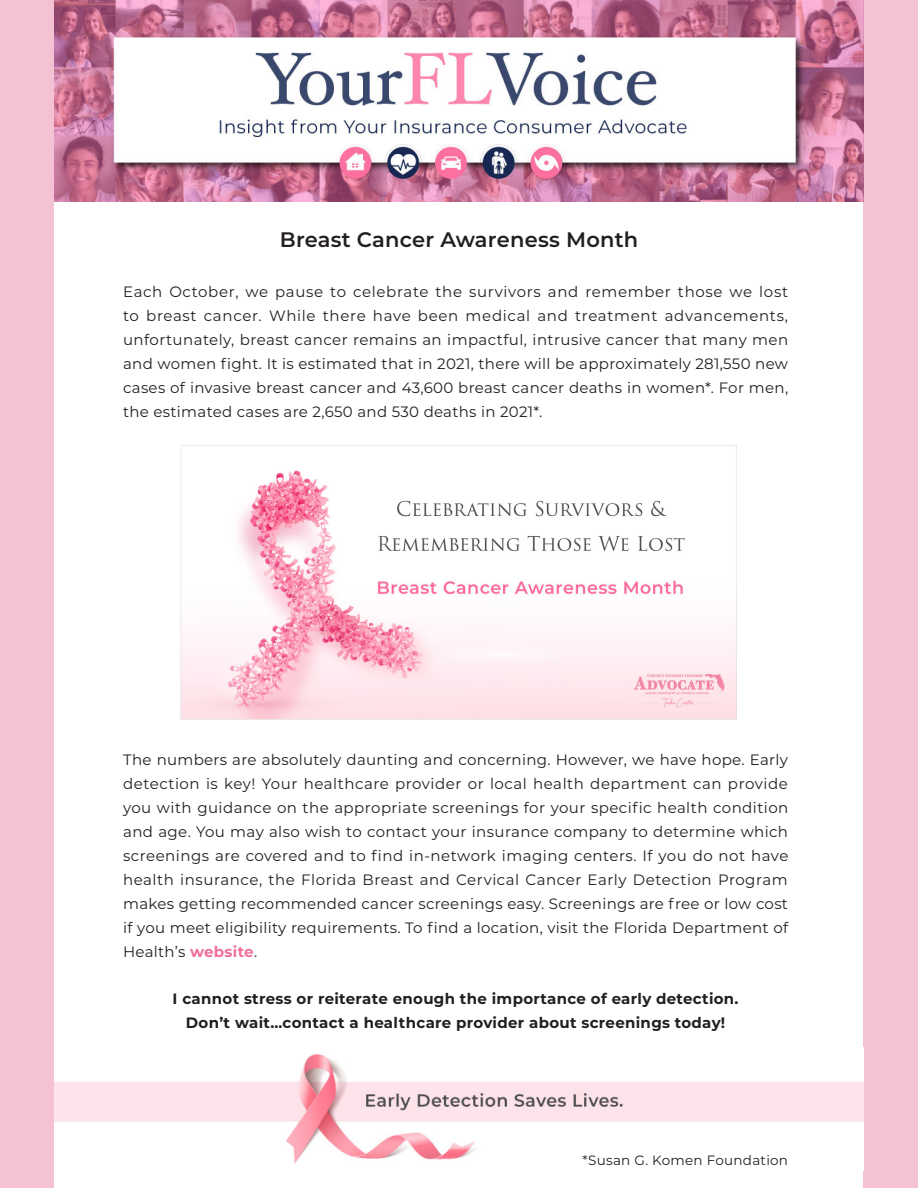
<style>
.page{position:relative;width:918px;height:1188px;background:#f5c2d4}
.page>*{position:absolute;margin:0;border:0;box-sizing:border-box;transform-origin:0 0}
.t1{font:600 21px "Montserrat";letter-spacing:.01em;color:#231f20}
.t2{font:15px/24px "Montserrat";letter-spacing:.02em;color:#231f20;text-align:justify}
.t3{font:700 15px "Montserrat";letter-spacing:.02em;color:#231f20}
.t4{font:13.5px "Montserrat";letter-spacing:.02em;color:#231f20}
.s1{font-weight:700;color:#f16f9e}
</style>
<div class="page">
<div style="left:55px;top:1px;width:808px;height:1187px;background:#fff"></div>
<img style="left:55px;top:0;width:808px;height:201px">
<img style="left:180px;top:445px;width:557px;height:275px">
<img style="left:55px;top:1047px;width:809px;height:124px">
<p class="t1" style="left:280px;top:225px;width:360px">Breast Cancer Awareness Month</p>
<p class="t2" style="left:123px;top:279px;width:667px">Each October, we pause to celebrate the survivors and remember those we lost to breast cancer. While there have been medical and treatment advancements, unfortunately, breast cancer remains an impactful, intrusive cancer that many men and women fight. It is estimated that in 2021, there will be approximately 281,550 new cases of invasive breast cancer and 43,600 breast cancer deaths in women*. For men, the estimated cases are 2,650 and 530 deaths in 2021*.</p>
<p class="t2" style="left:123px;top:747px;width:667px">The numbers are absolutely daunting and concerning. However, we have hope. Early detection is key! Your healthcare provider or local health department can provide you with guidance on the appropriate screenings for your specific health condition and age. You may also wish to contact your insurance company to determine which screenings are covered and to find in-network imaging centers. If you do not have health insurance, the Florida Breast and Cervical Cancer Early Detection Program makes getting recommended cancer screenings easy. Screenings are free or low cost if you meet eligibility requirements. To find a location, visit the Florida Department of Health’s <span class="s1">website</span>.</p>
<p class="t3" style="left:173px;top:988px;width:567px">I cannot stress or reiterate enough the importance of early detection.</p>
<p class="t3" style="left:186px;top:1012px;width:541px">Don’t wait…contact a healthcare provider about screenings today!</p>
<p class="t4" style="left:583px;top:1151px;width:207px">*Susan G. Komen Foundation</p>
</div>
